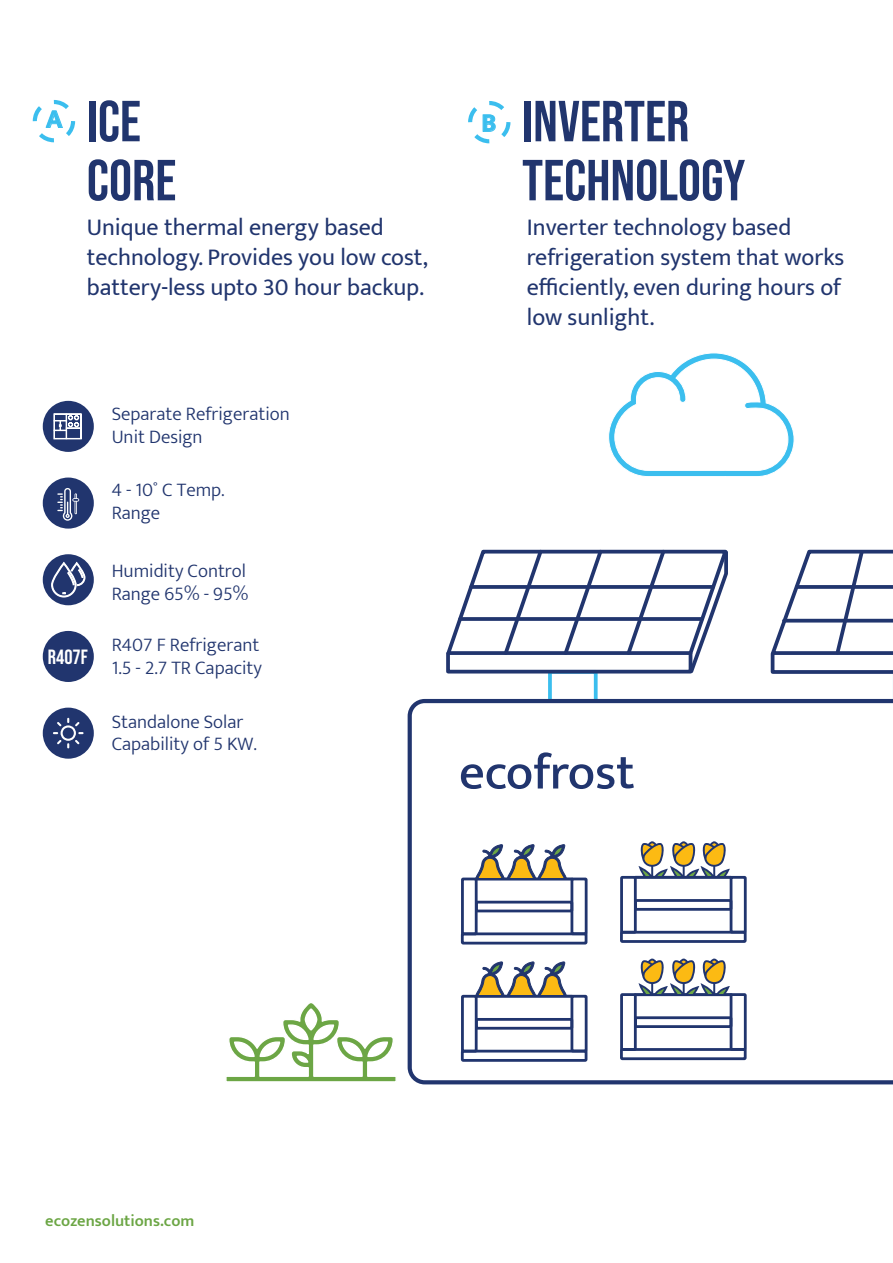
<style>
.page{position:relative;width:893px;height:1263px;background:#fff}
.page>*{position:absolute;margin:0;border:0;box-sizing:border-box;transform-origin:0 0}
.t1{font:57.75px/59.1px "Bebas Neue";color:#21356e}
.t2{font:500 50.4px "Mukta";color:#21356e}
.t3{font:700 26.25px "Mukta";color:#3bbeee}
.t4{font:24px/30px "Mukta";color:#21356e}
.t5{font:20.55px "Bebas Neue";color:#fff}
.t6{font:300 19.2px/23px "Mukta";color:#21356e}
.t7{font:600 16.5px "Mukta";color:#6ca645}
</style>
<div class="page">
<div style="left:548px;top:670px;width:50px;height:32px;border:4px solid #3bbeee"></div>
<svg style="left:408px;top:699px;width:485px;height:385px"></svg>
<svg style="left:767px;top:549px;width:126px;height:153px"></svg>
<svg style="left:797px;top:585px;width:96px;height:4px"></svg>
<hr style="left:784px;top:619px;width:109px;height:3px;background:#21356e">
<svg style="left:446px;top:549px;width:282px;height:127px"></svg>
<svg style="left:471px;top:585px;width:242px;height:4px"></svg>
<svg style="left:460px;top:617px;width:242px;height:4px"></svg>
<div style="left:461px;top:877px;width:17px;height:58px;border:3px solid #21356e"></div>
<div style="left:570px;top:877px;width:17px;height:58px;border:3px solid #21356e"></div>
<div style="left:461px;top:932px;width:126px;height:12px;border:3px solid #21356e"></div>
<div style="left:475px;top:901px;width:98px;height:11px;border:3px solid #21356e"></div>
<hr style="left:476px;top:877px;width:96px;height:3px;background:#21356e">
<svg style="left:474px;top:844px;width:94px;height:33px"></svg>
<div style="left:620px;top:876px;width:17px;height:58px;border:3px solid #21356e"></div>
<div style="left:730px;top:876px;width:17px;height:57px;border:3px solid #21356e"></div>
<div style="left:620px;top:931px;width:127px;height:12px;border:3px solid #21356e"></div>
<div style="left:634px;top:899px;width:98px;height:12px;border:3px solid #21356e"></div>
<hr style="left:635px;top:876px;width:96px;height:3px;background:#21356e">
<svg style="left:638px;top:841px;width:92px;height:35px"></svg>
<div style="left:461px;top:995px;width:17px;height:57px;border:3px solid #21356e"></div>
<div style="left:570px;top:995px;width:17px;height:57px;border:3px solid #21356e"></div>
<div style="left:461px;top:1050px;width:126px;height:12px;border:3px solid #21356e"></div>
<div style="left:475px;top:1018px;width:98px;height:12px;border:3px solid #21356e"></div>
<hr style="left:476px;top:995px;width:96px;height:3px;background:#21356e">
<svg style="left:474px;top:961px;width:94px;height:34px"></svg>
<div style="left:620px;top:993px;width:17px;height:58px;border:3px solid #21356e"></div>
<div style="left:730px;top:993px;width:17px;height:58px;border:3px solid #21356e"></div>
<div style="left:620px;top:1048px;width:127px;height:12px;border:3px solid #21356e"></div>
<div style="left:634px;top:1016px;width:98px;height:12px;border:3px solid #21356e"></div>
<hr style="left:635px;top:993px;width:96px;height:3px;background:#21356e">
<svg style="left:638px;top:958px;width:92px;height:35px"></svg>
<svg style="left:226px;top:1003px;width:170px;height:79px"></svg>
<svg style="left:608px;top:353px;width:186px;height:124px"></svg>
<div style="left:43px;top:554px;width:51px;height:51px;background:#21356e;border-radius:50%"></div>
<svg style="left:51px;top:562px;width:34px;height:35px"></svg>
<div style="left:43px;top:477px;width:51px;height:52px;background:#21356e;border-radius:50%"></div>
<svg style="left:57px;top:488px;width:22px;height:33px"></svg>
<div style="left:43px;top:631px;width:51px;height:51px;background:#21356e;border-radius:50%"></div>
<div style="left:43px;top:401px;width:51px;height:51px;background:#21356e;border-radius:50%"></div>
<svg style="left:54px;top:413px;width:28px;height:26px"></svg>
<div style="left:43px;top:708px;width:51px;height:51px;background:#21356e;border-radius:50%"></div>
<svg style="left:53px;top:718px;width:31px;height:30px"></svg>
<div style="left:33px;top:100px;width:42px;height:42px;border:4px dashed #3bbeee;border-radius:50%"></div>
<svg style="left:46px;top:111px;width:17px;height:17px"></svg>
<div style="left:468px;top:101px;width:42px;height:42px;border:4px dashed #3bbeee;border-radius:50%"></div>
<svg style="left:483px;top:115px;width:12px;height:17px"></svg>
<hr style="left:0;top:1262px;width:893px;height:1px;background:#050503">
<h1 class="t1" style="left:87px;top:91px;width:91px">ICE<br>CORE</h1>
<p class="t3" style="left:46px;top:103px;width:18px">A</p>
<h1 class="t1" style="left:522px;top:91px;width:225px">INVERTER<br>TECHNOLOGY</h1>
<p class="t3" style="left:481px;top:107px;width:16px">B</p>
<p class="t4" style="left:87px;top:212px;width:343px">Unique thermal energy based technology. Provides you low cost, battery-less upto 30 hour backup.</p>
<p class="t4" style="left:527px;top:212px;width:319px">Inverter technology based refrigeration system that works efficiently, even during hours of low sunlight.</p>
<p class="t6" style="left:112px;top:402px;width:180px">Separate Refrigeration<br>Unit Design</p>
<p class="t6" style="left:112px;top:478px;width:114px">4 - 10˚ C Temp.<br>Range</p>
<p class="t5" style="left:48px;top:645px;width:41px">R407F</p>
<p class="t6" style="left:112px;top:559px;width:138px">Humidity Control<br>Range 65% - 95%</p>
<p class="t6" style="left:112px;top:633px;width:152px">R407 F Refrigerant<br>1.5 - 2.7 TR Capacity</p>
<p class="t6" style="left:112px;top:709px;width:147px">Standalone Solar<br>Capability of 5 KW.</p>
<p class="t7" style="left:45px;top:1210px;width:151px">ecozensolutions.com</p>
<h2 class="t2" style="left:459px;top:742px;width:177px">ecofrost</h2>
</div>
